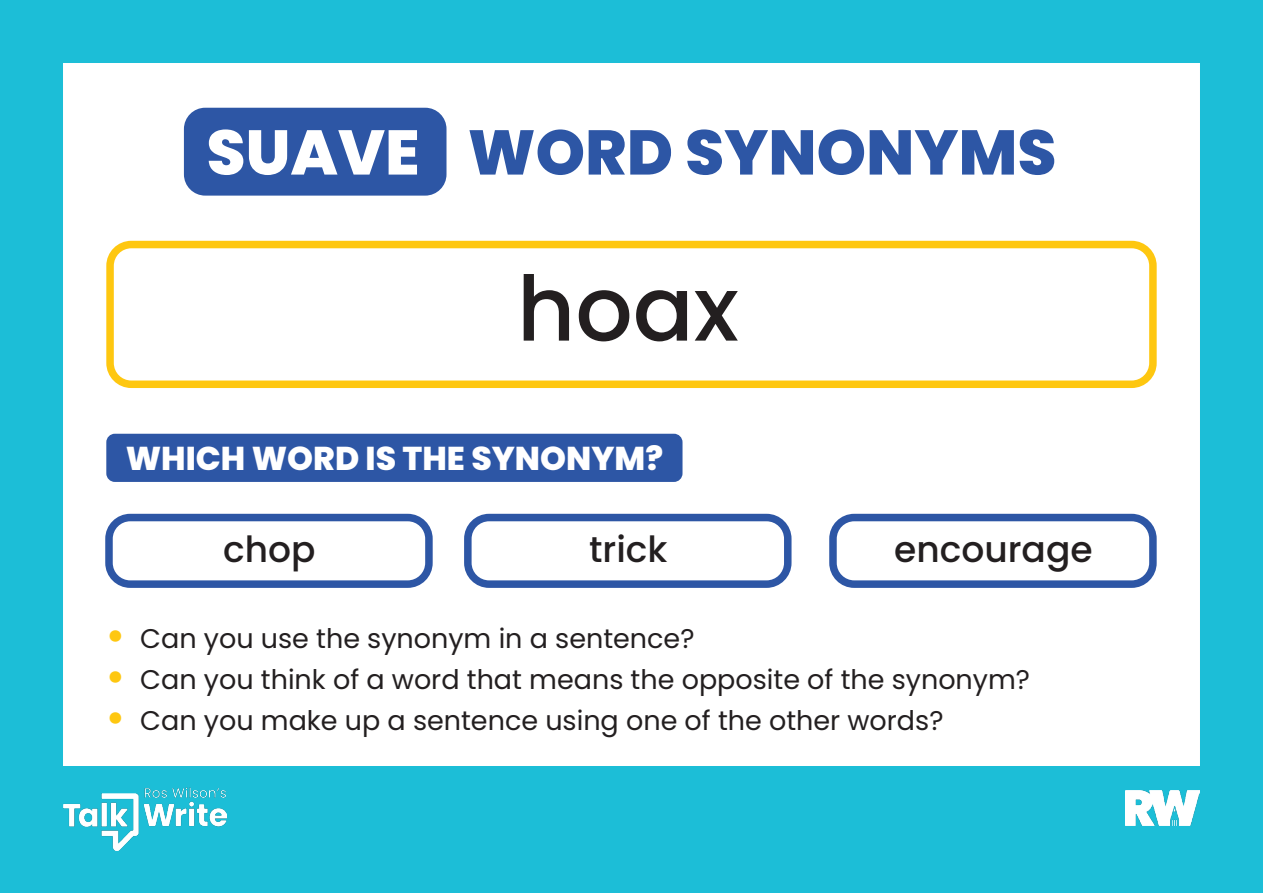
<style>
.page{position:relative;width:1263px;height:893px;background:#fff}
.page>*{position:absolute;margin:0;border:0;box-sizing:border-box;transform-origin:0 0}
.t1{font:500 90px "Poppins";color:#231f20}
.t2{font:800 63px "Poppins";color:#2d56a5}
.t3{font:500 36px "Poppins";color:#231f20}
.t4{font:800 33px "Poppins";color:#fff}
.t5{font:27px "Poppins";color:#231f20}
.s1{color:#fff}
.s2{font-weight:800;font-size:36px;color:#fec710}
</style>
<div class="page">
<div style="left:0;top:0;width:1263px;height:893px;border:63px solid #1cbed7"></div>
<div style="left:184px;top:108px;width:262px;height:88px;background:#2d56a5;border-radius:21px"></div>
<div style="left:0;top:766px;width:1263px;height:127px;background:#1cbed7"></div>
<img style="left:1125px;top:790px;width:74px;height:36px">
<div style="left:106px;top:241px;width:1051px;height:147px;border:8px solid #fec710;border-radius:21px"></div>
<img style="left:64px;top:787px;width:163px;height:64px">
<div style="left:105px;top:514px;width:328px;height:74px;border:8px solid #2d56a5;border-radius:21px"></div>
<div style="left:106px;top:434px;width:576px;height:48px;background:#2d56a5;border-radius:9px"></div>
<div style="left:829px;top:514px;width:328px;height:74px;border:8px solid #2d56a5;border-radius:21px"></div>
<div style="left:464px;top:514px;width:327px;height:74px;border:8px solid #2d56a5;border-radius:21px"></div>
<h2 class="t2" style="left:206px;top:116px;width:851px"><span class="s1">SUAVE</span> WORD SYNONYMS</h2>
<p class="t1" style="left:517px;top:257px;width:223px">hoax</p>
<p class="t4" style="left:126px;top:439px;width:539px">WHICH WORD IS THE SYNONYM?</p>
<p class="t3" style="left:223px;top:529px;width:94px">chop</p>
<p class="t3" style="left:589px;top:529px;width:80px">trick</p>
<p class="t3" style="left:894px;top:529px;width:200px">encourage</p>
<p class="t5" style="left:106px;top:623px;width:590px"><span class="s2">•</span> Can you use the synonym in a sentence?</p>
<p class="t5" style="left:106px;top:663px;width:925px"><span class="s2">•</span> Can you think of a word that means the opposite of the synonym?</p>
<p class="t5" style="left:106px;top:704px;width:839px"><span class="s2">•</span> Can you make up a sentence using one of the other words?</p>
</div>
